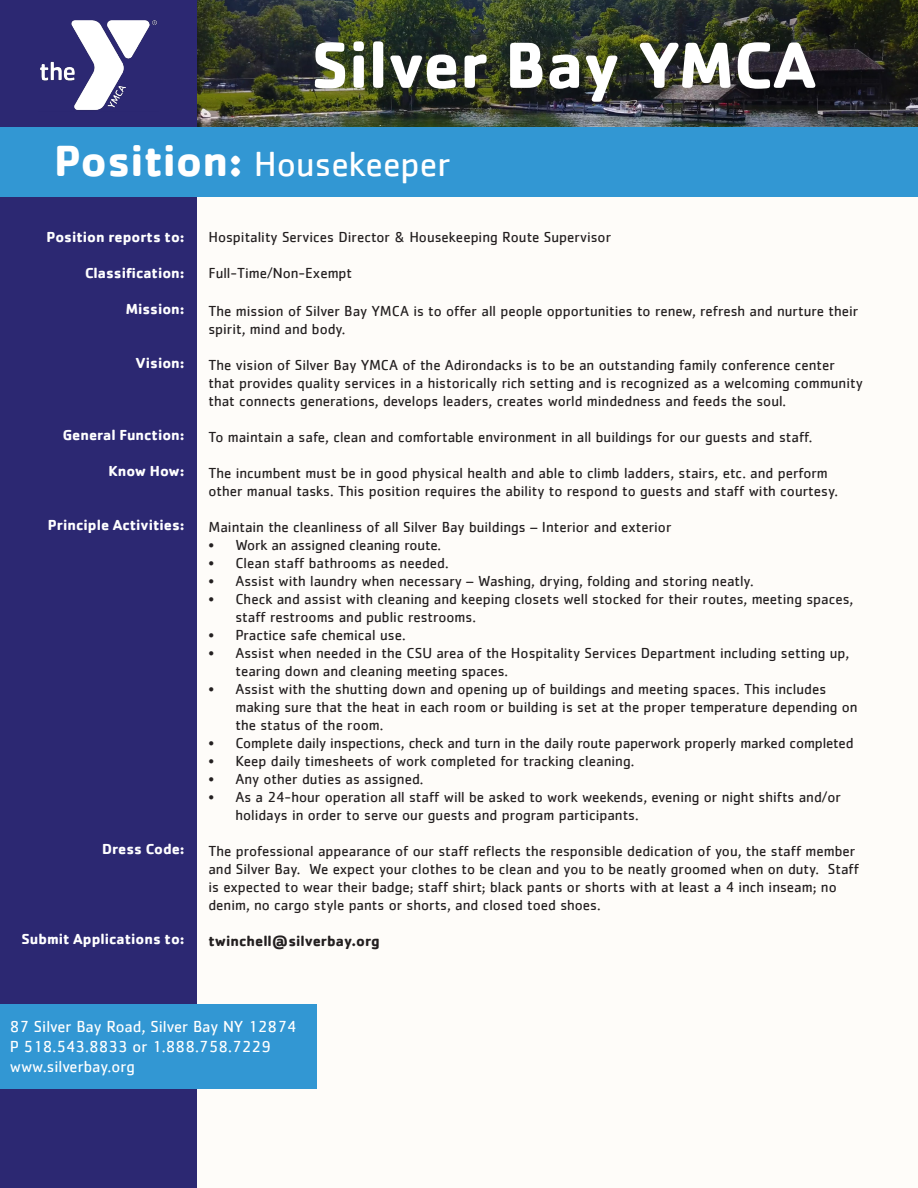
<style>
.page{position:relative;width:918px;height:1188px;background:#fff}
.page>*{position:absolute;margin:0;border:0;box-sizing:border-box;transform-origin:0 0}
.t1{font:700 67.5px "Cachet";color:#fff}
.t2{font:36px "Cachet";color:#fff}
.t3{font:16.5px "Cachet";color:#fff}
.t4{font:15px/18px "Cachet";color:#231f20}
.t5{font:700 15px "Cachet";color:#fff}
.t6{font:700 15px "Cachet";color:#231f20}
.s1{font-weight:700;font-size:45px}
</style>
<div class="page">
<img style="left:196px;top:0;width:722px;height:127px">
<div style="left:0;top:0;width:196px;height:1188px;background:#2c2872"></div>
<div style="left:0;top:127px;width:918px;height:70px;background:#3297d3"></div>
<div style="left:0;top:1004px;width:316px;height:84px;background:#3297d3"></div>
<img style="left:40px;top:20px;width:117px;height:90px">
<p class="t1" style="left:311px;top:21px;width:507px">Silver Bay YMCA</p>
<p class="t2" style="left:54px;top:143px;width:398px"><span class="s1">Position:</span> Housekeeper</p>
<p class="t5" style="left:47px;top:228px;width:140px">Position reports to:</p>
<p class="t5" style="left:85px;top:264px;width:101px">Classification:</p>
<p class="t5" style="left:126px;top:300px;width:60px">Mission:</p>
<p class="t5" style="left:136px;top:354px;width:51px">Vision:</p>
<p class="t5" style="left:63px;top:426px;width:123px">General Function:</p>
<p class="t5" style="left:109px;top:462px;width:78px">Know How:</p>
<p class="t5" style="left:48px;top:516px;width:138px">Principle Activities:</p>
<p class="t5" style="left:102px;top:840px;width:84px">Dress Code:</p>
<p class="t5" style="left:21px;top:930px;width:165px">Submit Applications to:</p>
<p class="t4" style="left:208px;top:228px;width:404px">Hospitality Services Director &amp; Housekeeping Route Supervisor</p>
<p class="t4" style="left:208px;top:264px;width:145px">Full-Time/Non-Exempt</p>
<p class="t4" style="left:208px;top:302px;width:651px">The mission of Silver Bay YMCA is to offer all people opportunities to renew, refresh and nurture their spirit, mind and body.</p>
<p class="t4" style="left:208px;top:356px;width:656px">The vision of Silver Bay YMCA of the Adirondacks is to be an outstanding family conference center that provides quality services in a historically rich setting and is recognized as a welcoming community that connects generations, develops leaders, creates world mindedness and feeds the soul.</p>
<p class="t4" style="left:208px;top:428px;width:606px">To maintain a safe, clean and comfortable environment in all buildings for our guests and staff.</p>
<p class="t4" style="left:208px;top:464px;width:631px">The incumbent must be in good physical health and able to climb ladders, stairs, etc. and perform other manual tasks. This position requires the ability to respond to guests and staff with courtesy.</p>
<p class="t4" style="left:208px;top:518px;width:465px">Maintain the cleanliness of all Silver Bay buildings – Interior and exterior</p>
<p class="t4" style="left:208px;top:536px;width:234px">• Work an assigned cleaning route.</p>
<p class="t4" style="left:208px;top:554px;width:242px">• Clean staff bathrooms as needed.</p>
<p class="t4" style="left:208px;top:572px;width:547px">• Assist with laundry when necessary – Washing, drying, folding and storing neatly.</p>
<p class="t4" style="left:235px;top:590px;width:619px;text-indent:-27px">• Check and assist with cleaning and keeping closets well stocked for their routes, meeting spaces, staff restrooms and public restrooms.</p>
<p class="t4" style="left:208px;top:626px;width:199px">• Practice safe chemical use.</p>
<p class="t4" style="left:235px;top:644px;width:615px;text-indent:-27px">• Assist when needed in the CSU area of the Hospitality Services Department including setting up, tearing down and cleaning meeting spaces.</p>
<p class="t4" style="left:235px;top:680px;width:624px;text-indent:-27px">• Assist with the shutting down and opening up of buildings and meeting spaces. This includes making sure that the heat in each room or building is set at the proper temperature depending on the status of the room.</p>
<p class="t4" style="left:208px;top:734px;width:647px">• Complete daily inspections, check and turn in the daily route paperwork properly marked completed</p>
<p class="t4" style="left:208px;top:752px;width:427px">• Keep daily timesheets of work completed for tracking cleaning.</p>
<p class="t4" style="left:208px;top:770px;width:216px">• Any other duties as assigned.</p>
<p class="t4" style="left:235px;top:788px;width:607px;text-indent:-27px">• As a 24-hour operation all staff will be asked to work weekends, evening or night shifts and/or holidays in order to serve our guests and program participants.</p>
<p class="t4" style="left:208px;top:842px;width:652px">The professional appearance of our staff reflects the responsible dedication of you, the staff member and Silver Bay. We expect your clothes to be clean and you to be neatly groomed when on duty. Staff is expected to wear their badge; staff shirt; black pants or shorts with at least a 4 inch inseam; no denim, no cargo style pants or shorts, and closed toed shoes.</p>
<p class="t6" style="left:208px;top:931px;width:173px">twinchell@silverbay.org</p>
<p class="t3" style="left:10px;top:1017px;width:288px">87 Silver Bay Road, Silver Bay NY 12874</p>
<p class="t3" style="left:10px;top:1037px;width:263px">P 518.543.8833 or 1.888.758.7229</p>
<p class="t3" style="left:10px;top:1057px;width:127px">www.silverbay.org</p>
</div>
